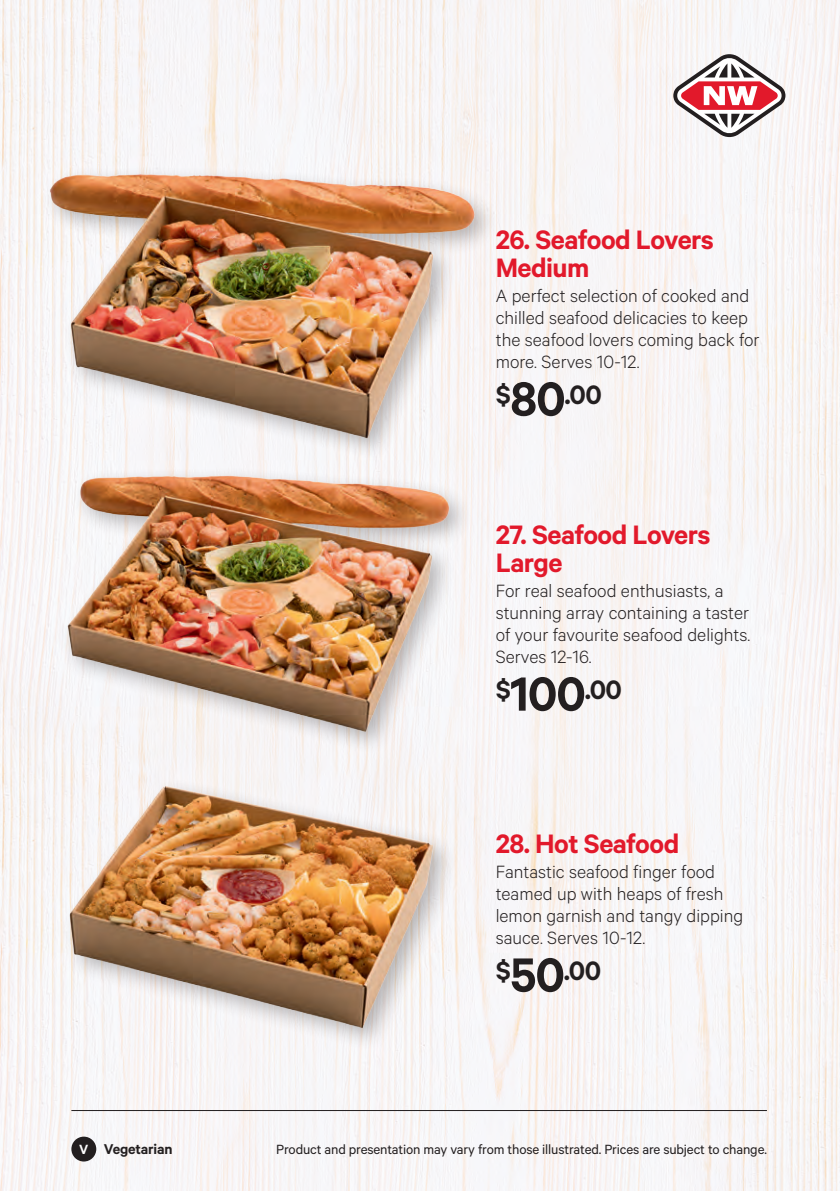
<style>
.page{position:relative;width:840px;height:1191px;background:#fff}
.page>*{position:absolute;margin:0;border:0;box-sizing:border-box;transform-origin:0 0}
.t1{font:600 30px/28px "Calibre";letter-spacing:-.02em;color:#e2192b}
.t2{font:600 30px "Calibre";color:#231f20}
.t3{font:300 20px/22px "Calibre";color:#231f20}
.t4{font:600 16px "Calibre";letter-spacing:-.01em;color:#231f20}
.t5{font:15px "Calibre";letter-spacing:-.01em;color:#231f20}
.t6{font:600 15px "Calibre";color:#fff}
.s1{font-size:54px}
</style>
<div class="page">
<img style="left:0;top:0;width:839px;height:1190px">
<div style="left:42px;top:166px;width:456px;height:295px;background:#231f20;opacity:.3"></div>
<img style="left:43px;top:167px;width:435px;height:278px">
<div style="left:59px;top:467px;width:414px;height:287px;background:#231f20;opacity:.3"></div>
<img style="left:60px;top:471px;width:394px;height:266px">
<div style="left:62px;top:778px;width:395px;height:272px;background:#231f20;opacity:.3"></div>
<img style="left:65px;top:781px;width:371px;height:251px">
<hr style="left:71px;top:1109px;width:695px;height:1px;background:#231f20">
<svg style="left:673px;top:54px;width:112px;height:83px"></svg>
<div style="left:71px;top:1136px;width:25px;height:25px;background:#231f20;border-radius:50%"></div>
<p class="t1" style="left:495px;top:224px;width:220px">26. Seafood Lovers<br>Medium</p>
<p class="t3" style="left:495px;top:283px;width:265px">A perfect selection of cooked and chilled seafood delicacies to keep the seafood lovers coming back for more. Serves 10-12.</p>
<p class="t2" style="left:495px;top:376px;width:108px">$<span class="s1">80</span>.00</p>
<p class="t1" style="left:495px;top:519px;width:216px">27. Seafood Lovers<br>Large</p>
<p class="t3" style="left:495px;top:578px;width:256px">For real seafood enthusiasts, a stunning array containing a taster of your favourite seafood delights.<br>Serves 12-16.</p>
<p class="t2" style="left:495px;top:671px;width:128px">$<span class="s1">100</span>.00</p>
<p class="t1" style="left:495px;top:828px;width:185px">28. Hot Seafood</p>
<p class="t3" style="left:495px;top:859px;width:249px">Fantastic seafood finger food teamed up with heaps of fresh lemon garnish and tangy dipping sauce. Serves 10-12.</p>
<p class="t2" style="left:495px;top:952px;width:107px">$<span class="s1">50</span>.00</p>
<p class="t6" style="left:79px;top:1140px;width:11px">V</p>
<p class="t4" style="left:104px;top:1139px;width:70px">Vegetarian</p>
<p class="t5" style="left:276px;top:1140px;width:492px">Product and presentation may vary from those illustrated. Prices are subject to change.</p>
</div>
